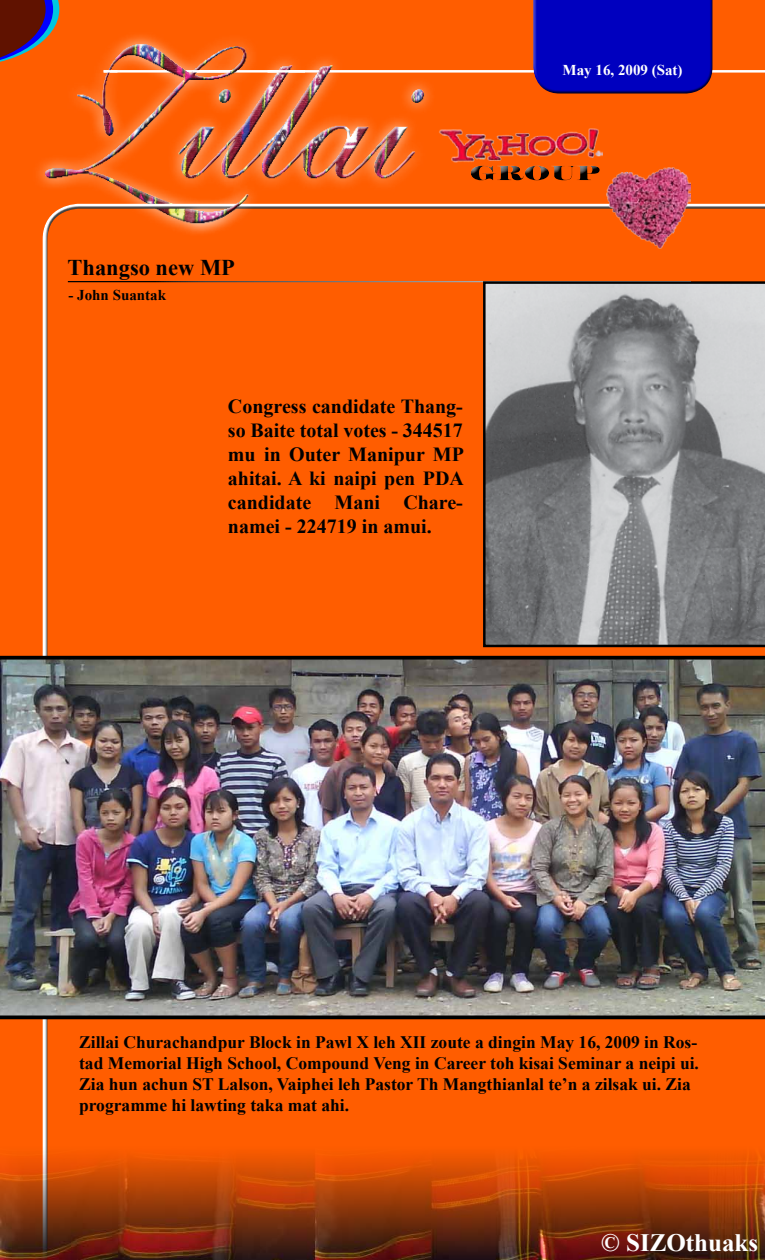
<style>
.page{position:relative;width:765px;height:1260px;background:#fff}
.page>*{position:absolute;margin:0;border:0;box-sizing:border-box;transform-origin:0 0}
.t1{font:700 25px "Times New Roman";color:#fff}
.t2{font:700 22.5px "Times New Roman";color:#000}
.t3{font:700 20px/24px "Times New Roman";color:#000;text-align:justify}
.t4{font:700 17.5px/21px "Times New Roman";color:#000}
.t5{font:700 15px "Times New Roman";color:#fff}
.t6{font:700 15px "Times New Roman";color:#000}
</style>
<div class="page">
<div style="left:0;top:0;width:765px;height:1146px;background:#ff5d00"></div>
<img style="left:438px;top:126px;width:165px;height:42px">
<div style="left:464px;top:160px;width:142px;height:22px;background:#fff;opacity:.75"></div>
<div style="left:465px;top:162px;width:144px;height:24px;background:#000;opacity:.75"></div>
<hr style="left:104px;top:70px;width:661px;height:3px;background:#fff">
<div style="left:31px;top:30px;width:404px;height:206px;background:#ff5d00"></div>
<div style="left:44px;top:42px;width:382px;height:173px;background:#fff;opacity:.75"></div>
<div style="left:44px;top:47px;width:382px;height:179px;background:#000;opacity:.75"></div>
<hr style="left:268px;top:70px;width:37px;height:3px;background:#fff">
<hr style="left:192px;top:70px;width:38px;height:3px;background:#fff">
<hr style="left:104px;top:70px;width:14px;height:3px;background:#fff">
<div style="left:43px;top:206px;width:722px;height:1054px;background:#ff5d00"></div>
<div style="left:178px;top:161px;width:81px;height:75px;background:#fff;opacity:.75"></div>
<img style="left:193px;top:176px;width:59px;height:60px">
<div style="left:191px;top:176px;width:60px;height:50px;background:#000;opacity:.75"></div>
<svg style="left:0;top:0;width:59px;height:67px"></svg>
<div style="left:534px;top:0;width:180px;height:95px;background:#000;opacity:.75"></div>
<hr style="left:68px;top:281px;width:623px;height:1px;background:#fff">
<img style="left:0;top:1146px;width:765px;height:114px">
<img style="left:602px;top:163px;width:89px;height:86px">
<svg style="left:483px;top:281px;width:282px;height:366px;background:#8e8f91"></svg>
<img style="left:0;top:656px;width:765px;height:363px">
<p class="t2" style="left:68px;top:252px;width:169px">Thangso new MP</p>
<p class="t6" style="left:69px;top:285px;width:99px">- John Suantak</p>
<p class="t3" style="left:228px;top:394px;width:238px">Congress candidate Thang&shy;so Baite total votes - 344517 mu in Outer Manipur MP ahitai. A ki naipi pen PDA candidate Mani Chare&shy;namei - 224719 in amui.</p>
<p class="t5" style="left:563px;top:59px;width:121px">May 16, 2009 (Sat)</p>
<p class="t4" style="left:79px;top:1031px;width:621px">Zillai Churachandpur Block in Pawl X leh XII zoute a dingin May 16, 2009 in Ros&shy;tad Memorial High School, Compound Veng in Career toh kisai Seminar a neipi ui.<br>Zia hun achun ST Lalson, Vaiphei leh Pastor Th Mangthianlal te’n a zilsak ui. Zia programme hi lawting taka mat ahi.</p>
<h1 class="t1" style="left:601px;top:1225px;width:158px">© SIZOthuaks</h1>
</div>
